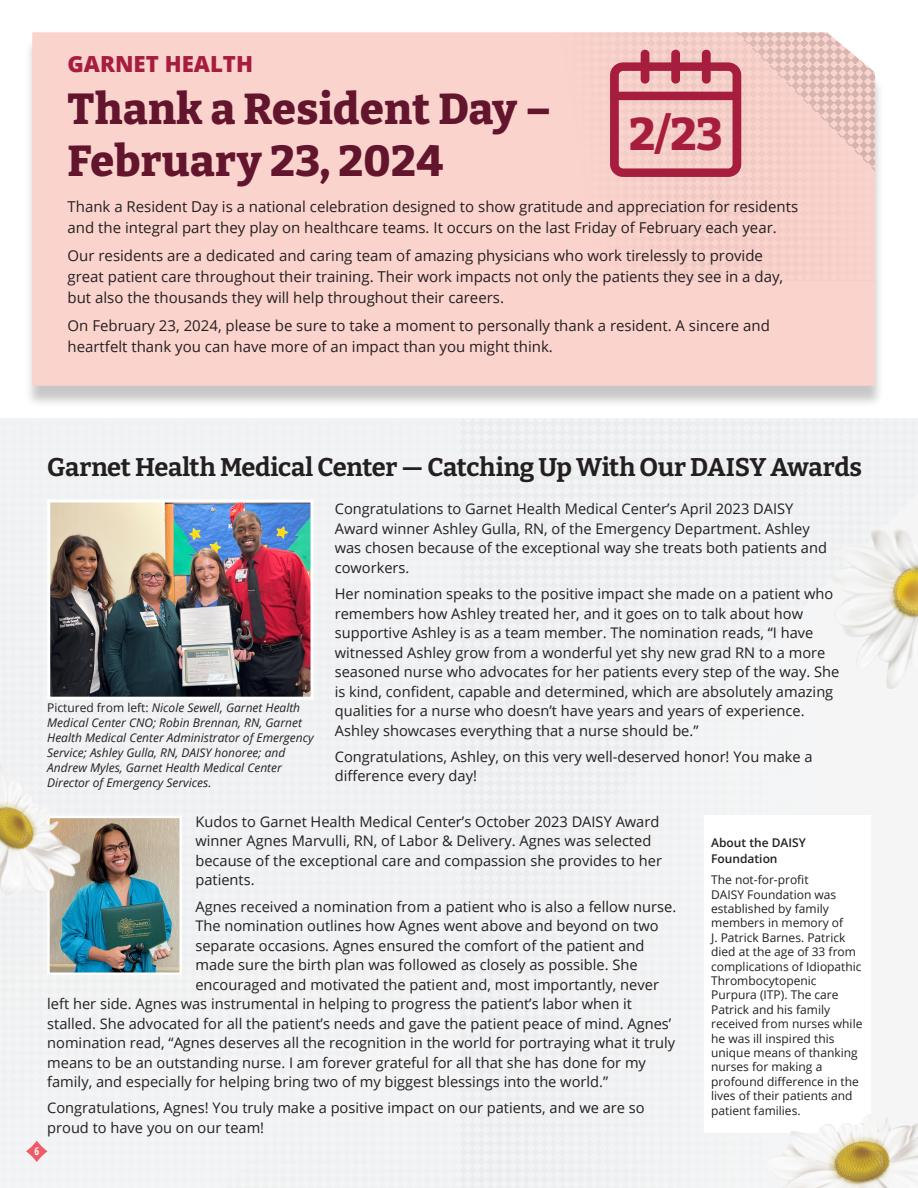
<style>
.page{position:relative;width:918px;height:1188px;background:#fff}
.page>*{position:absolute;margin:0;border:0;box-sizing:border-box;transform-origin:0 0}
.Headline_30_34{font:800 45.45px "Bitter";color:#a71d3e}
.Headline_30_34-2{font:800 43.2px/51.8px "Bitter";letter-spacing:.01em;color:#62152d}
.Body_Copy{font:700 25.5px "Bitter";letter-spacing:-.015em;color:#231f20}
.Headline_30_34-3{font:800 22.2px "Open Sans";color:#a71d3e}
.Body_Copy-2{font:15px/21px "Open Sans";color:#231f20}
.Body_Copy-3{font:14.7px/19.5px "Open Sans";color:#231f20}
.Body_Copy-4{font:12px/14.4px "Open Sans";color:#231f20}
.Body_Copy-5{font:italic 12px/15px "Open Sans";color:#231f20}
.Body_Copy-6{font:600 12px/16.2px "Open Sans";color:#231f20}
.t1{font:700 condensed 10.5px "Open Sans";color:#fff}
.s1{font-style:normal}
</style>
<div class="page">
<div style="left:460px;top:419px;width:458px;height:769px;background:#f1f2f3"></div>
<div style="left:0;top:419px;width:460px;height:769px;background:#f1f2f3"></div>
<img style="left:51px;top:504px;width:259px;height:192px">
<div style="left:47px;top:500px;width:267px;height:200px;border:3px solid #fff"></div>
<img style="left:812px;top:527px;width:106px;height:168px">
<div style="left:704px;top:816px;width:167px;height:317px;background:#fff"></div>
<img style="left:50px;top:819px;width:129px;height:153px">
<div style="left:47px;top:816px;width:135px;height:159px;border:2px solid #fff"></div>
<img style="left:759px;top:1114px;width:159px;height:74px">
<img style="left:0;top:746px;width:80px;height:168px">
<div style="left:24px;top:38px;width:860px;height:370px;background:#231f20;opacity:.25"></div>
<div style="left:32px;top:281px;width:843px;height:105px;background:#fbd3cd"></div>
<svg style="left:32px;top:32px;width:843px;height:249px;background:#f9d1cb"></svg>
<svg style="left:610px;top:50px;width:131px;height:127px;background:#db949b"></svg>
<svg style="left:26px;top:1141px;width:21px;height:21px"></svg>
<p class="Headline_30_34-3" style="left:68px;top:47px;width:187px">GARNET HEALTH</p>
<p class="Headline_30_34-2" style="left:68px;top:82px;width:485px">Thank a Resident Day –<br>February 23, 2024</p>
<p class="Body_Copy-2" style="left:68px;top:196px;width:732px">Thank a Resident Day is a national celebration designed to show gratitude and appreciation for residents and the integral part they play on healthcare teams. It occurs on the last Friday of February each year.</p>
<p class="Body_Copy-2" style="left:68px;top:245px;width:717px">Our residents are a dedicated and caring team of amazing physicians who work tirelessly to provide great patient care throughout their training. Their work impacts not only the patients they see in a day, but also the thousands they will help throughout their careers.</p>
<p class="Body_Copy-2" style="left:68px;top:315px;width:704px">On February 23, 2024, please be sure to take a moment to personally thank a resident. A sincere and heartfelt thank you can have more of an impact than you might think.</p>
<p class="Headline_30_34" style="left:629px;top:106px;width:95px">2/23</p>
<p class="Body_Copy" style="left:47px;top:451px;width:816px">Garnet Health Medical Center — Catching Up With Our DAISY Awards</p>
<p class="Body_Copy-3" style="left:335px;top:499px;width:494px">Congratulations to Garnet Health Medical Center’s April 2023 DAISY Award winner Ashley Gulla, RN, of the Emergency Department. Ashley was chosen because of the exceptional way she treats both patients and coworkers.</p>
<p class="Body_Copy-3" style="left:335px;top:584px;width:506px">Her nomination speaks to the positive impact she made on a patient who remembers how Ashley treated her, and it goes on to talk about how supportive Ashley is as a team member. The nomination reads, “I have witnessed Ashley grow from a wonderful yet shy new grad RN to a more seasoned nurse who advocates for her patients every step of the way. She is kind, confident, capable and determined, which are absolutely amazing qualities for a nurse who doesn’t have years and years of experience.<br>Ashley showcases everything that a nurse should be.”</p>
<p class="Body_Copy-3" style="left:335px;top:746px;width:479px">Congratulations, Ashley, on this very well-deserved honor! You make a difference every day!</p>
<p class="Body_Copy-5" style="left:47px;top:700px;width:268px"><span class="s1">Pictured from left:</span> Nicole Sewell, Garnet Health Medical Center CNO; Robin Brennan, RN, Garnet Health Medical Center Administrator of Emergency Service; Ashley Gulla, RN, DAISY honoree; and Andrew Myles, Garnet Health Medical Center Director of Emergency Services.</p>
<p class="Body_Copy-3" style="left:195px;top:811px;width:468px">Kudos to Garnet Health Medical Center’s October 2023 DAISY Award winner Agnes Marvulli, RN, of Labor &amp; Delivery. Agnes was selected because of the exceptional care and compassion she provides to her patients.</p>
<p class="Body_Copy-3" style="left:195px;top:896px;width:482px">Agnes received a nomination from a patient who is also a fellow nurse.</p>
<p class="Body_Copy-3" style="left:195px;top:916px;width:465px">The nomination outlines how Agnes went above and beyond on two</p>
<p class="Body_Copy-3" style="left:195px;top:935px;width:451px">separate occasions. Agnes ensured the comfort of the patient and</p>
<p class="Body_Copy-3" style="left:195px;top:955px;width:444px">made sure the birth plan was followed as closely as possible. She</p>
<p class="Body_Copy-3" style="left:195px;top:974px;width:465px">encouraged and motivated the patient and, most importantly, never</p>
<p class="Body_Copy-3" style="left:47px;top:994px;width:586px">left her side. Agnes was instrumental in helping to progress the patient’s labor when it</p>
<p class="Body_Copy-3" style="left:47px;top:1013px;width:626px">stalled. She advocated for all the patient’s needs and gave the patient peace of mind. Agnes’</p>
<p class="Body_Copy-3" style="left:47px;top:1033px;width:629px">nomination read, “Agnes deserves all the recognition in the world for portraying what it truly</p>
<p class="Body_Copy-3" style="left:47px;top:1052px;width:600px">means to be an outstanding nurse. I am forever grateful for all that she has done for my</p>
<p class="Body_Copy-3" style="left:47px;top:1072px;width:562px">family, and especially for helping bring two of my biggest blessings into the world.”</p>
<p class="Body_Copy-3" style="left:47px;top:1098px;width:599px">Congratulations, Agnes! You truly make a positive impact on our patients, and we are so proud to have you on our team!</p>
<p class="Body_Copy-6" style="left:711px;top:834px;width:96px">About the DAISY<br>Foundation</p>
<p class="Body_Copy-4" style="left:711px;top:872px;width:153px">The not-for-profit<br>DAISY Foundation was established by family members in memory of<br>J. Patrick Barnes. Patrick died at the age of 33 from complications of Idiopathic<br>Thrombocytopenic<br>Purpura (ITP). The care<br>Patrick and his family received from nurses while he was ill inspired this unique means of thanking nurses for making a profound difference in the lives of their patients and patient families.</p>
<p class="t1" style="left:34px;top:1144px;width:6px">6</p>
</div>
